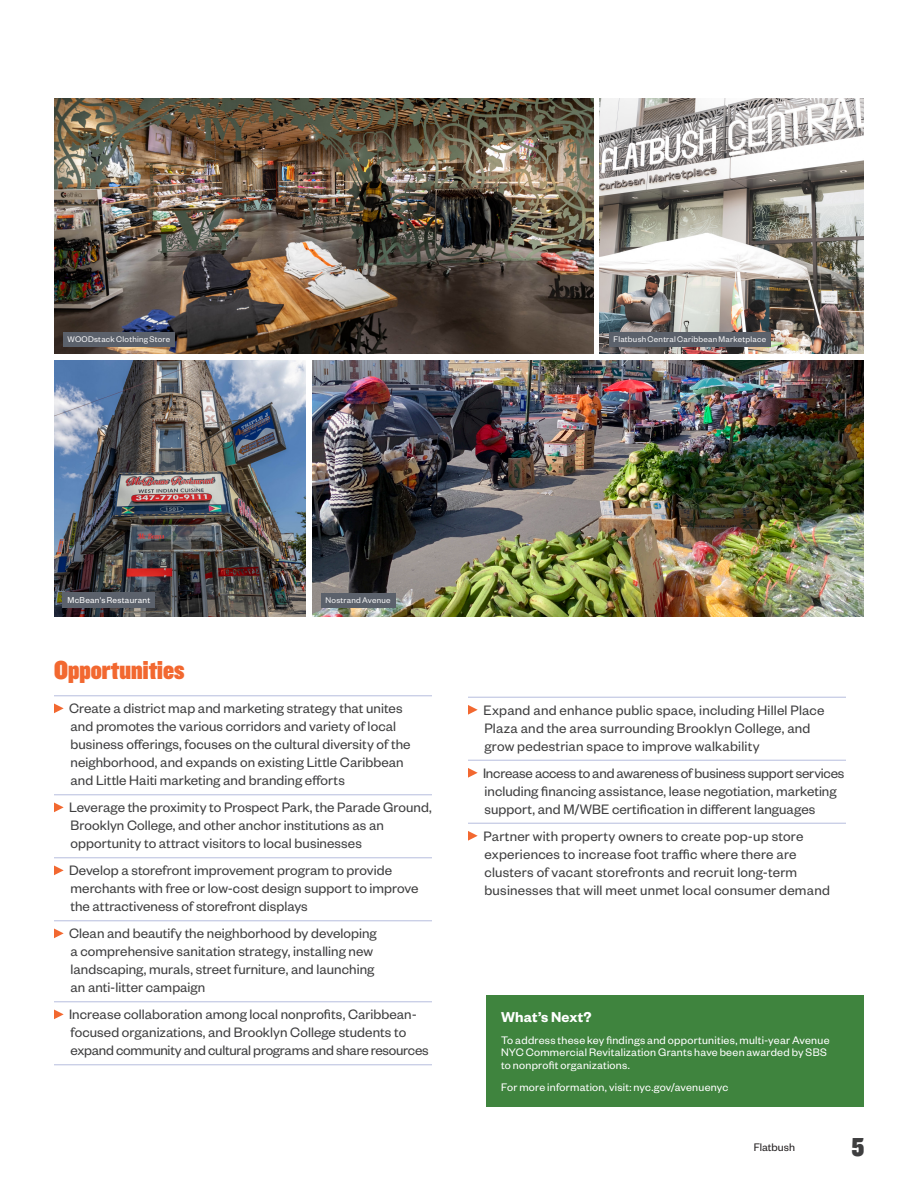
<style>
.page{position:relative;width:918px;height:1188px;background:#fff}
.page>*{position:absolute;margin:0;border:0;box-sizing:border-box;transform-origin:0 0}
.t1{font:27px "Knockout HTF90 Ultmt Welterwt";letter-spacing:.005em;color:#f26830}
.t2{font:27px "Knockout HTF90 Ultmt Welterwt";color:#3e3e3f}
.t3{font:600 15.75px "Founders Grotesk";letter-spacing:.015em;color:#fff}
.BList___10_5_Alterna{font:15px/18px "Founders Grotesk";letter-spacing:.005em;color:#3e3e3f}
.t4{font:12px/12.8px "Founders Grotesk";letter-spacing:.02em;color:#fff}
.Footer_Text{font:12px "Founders Grotesk";color:#231f20}
.Photo_Caption_On_Pho{font:9.3px "Founders Grotesk";letter-spacing:.03em;color:#fff}
.Photo_Caption_On_Pho-2{font:9px "Founders Grotesk";letter-spacing:.03em;color:#f5f5f6}
</style>
<div class="page">
<hr style="left:54px;top:696px;width:378px;height:1px;background:#b7bdde">
<hr style="left:54px;top:795px;width:378px;height:1px;background:#b7bdde">
<hr style="left:54px;top:858px;width:378px;height:1px;background:#b7bdde">
<hr style="left:54px;top:921px;width:378px;height:1px;background:#b7bdde">
<hr style="left:54px;top:1002px;width:378px;height:1px;background:#b7bdde">
<hr style="left:54px;top:1065px;width:378px;height:1px;background:#b7bdde">
<svg style="left:54px;top:704px;width:10px;height:9px"></svg>
<svg style="left:54px;top:803px;width:10px;height:9px"></svg>
<svg style="left:54px;top:866px;width:10px;height:9px"></svg>
<svg style="left:54px;top:929px;width:10px;height:9px"></svg>
<svg style="left:54px;top:1010px;width:10px;height:9px"></svg>
<hr style="left:468px;top:697px;width:378px;height:1px;background:#b7bdde">
<hr style="left:468px;top:760px;width:378px;height:1px;background:#b7bdde">
<hr style="left:468px;top:823px;width:378px;height:1px;background:#b7bdde">
<svg style="left:468px;top:705px;width:10px;height:10px"></svg>
<svg style="left:468px;top:768px;width:10px;height:10px"></svg>
<svg style="left:468px;top:831px;width:10px;height:10px"></svg>
<img style="left:54px;top:99px;width:540px;height:255px">
<img style="left:600px;top:99px;width:264px;height:255px">
<div style="left:63px;top:332px;width:112px;height:14px;background:#5b616b"></div>
<div style="left:609px;top:332px;width:162px;height:14px;background:#5b616b"></div>
<img style="left:312px;top:360px;width:552px;height:256px">
<img style="left:54px;top:360px;width:252px;height:256px">
<div style="left:63px;top:593px;width:92px;height:15px;background:#5b616b"></div>
<div style="left:321px;top:593px;width:74px;height:15px;background:#5b616b"></div>
<div style="left:486px;top:996px;width:378px;height:111px;background:#3f843e"></div>
<p class="Photo_Caption_On_Pho-2" style="left:68px;top:334px;width:104px">WOODstack Clothing Store</p>
<p class="Photo_Caption_On_Pho-2" style="left:614px;top:334px;width:154px">Flatbush Central Caribbean Marketplace</p>
<p class="Photo_Caption_On_Pho" style="left:68px;top:594px;width:84px">McBean's Restaurant</p>
<p class="Photo_Caption_On_Pho-2" style="left:326px;top:595px;width:67px">Nostrand Avenue</p>
<p class="t1" style="left:54px;top:655px;width:132px">Opportunities</p>
<p class="BList___10_5_Alterna" style="left:69px;top:699px;width:343px">Create a district map and marketing strategy that unites and promotes the various corridors and variety of local business offerings, focuses on the cultural diversity of the neighborhood, and expands on existing Little Caribbean and Little Haiti marketing and branding efforts</p>
<p class="BList___10_5_Alterna" style="left:69px;top:798px;width:364px">Leverage the proximity to Prospect Park, the Parade Ground,<br>Brooklyn College, and other anchor institutions as an opportunity to attract visitors to local businesses</p>
<p class="BList___10_5_Alterna" style="left:69px;top:861px;width:351px">Develop a storefront improvement program to provide merchants with free or low-cost design support to improve the attractiveness of storefront displays</p>
<p class="BList___10_5_Alterna" style="left:69px;top:924px;width:309px">Clean and beautify the neighborhood by developing a comprehensive sanitation strategy, installing new landscaping, murals, street furniture, and launching an anti-litter campaign</p>
<p class="BList___10_5_Alterna" style="left:69px;top:1005px;width:361px">Increase collaboration among local nonprofits, Caribbean&shy;focused organizations, and Brooklyn College students to expand community and cultural programs and share resources</p>
<p class="BList___10_5_Alterna" style="left:484px;top:700px;width:343px">Expand and enhance public space, including Hillel Place<br>Plaza and the area surrounding Brooklyn College, and grow pedestrian space to improve walkability</p>
<p class="BList___10_5_Alterna" style="left:483px;top:763px;width:363px">Increase access to and awareness of business support services including financing assistance, lease negotiation, marketing support, and M/WBE certification in different languages</p>
<p class="BList___10_5_Alterna" style="left:484px;top:826px;width:348px">Partner with property owners to create pop-up store experiences to increase foot traffic where there are clusters of vacant storefronts and recruit long-term businesses that will meet unmet local consumer demand</p>
<p class="t3" style="left:501px;top:1007px;width:92px">What’s Next?</p>
<p class="t4" style="left:501px;top:1033px;width:330px">To address these key findings and opportunities, multi-year Avenue<br>NYC Commercial Revitalization Grants have been awarded by SBS to nonprofit organizations.</p>
<p class="t4" style="left:501px;top:1080px;width:229px">For more information, visit: nyc.gov/avenuenyc</p>
<p class="Footer_Text" style="left:754px;top:1140px;width:43px">Flatbush</p>
<p class="t2" style="left:852px;top:1133px;width:14px">5</p>
</div>
